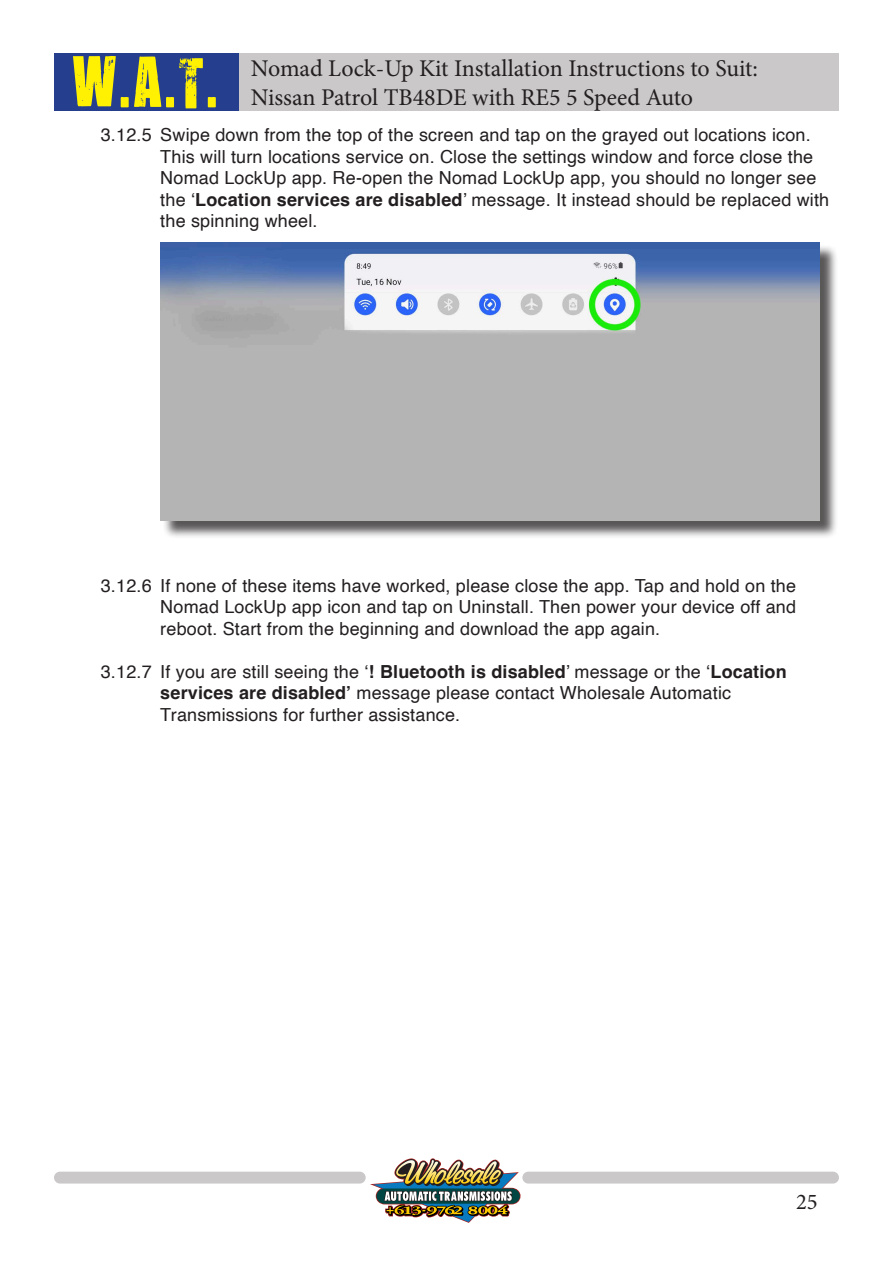
<style>
.page{position:relative;width:893px;height:1263px;background:#fff}
.page>*{position:absolute;margin:0;border:0;box-sizing:border-box;transform-origin:0 0}
.t1{font:58.5px "You Are Loved";color:#fff101}
.t2{font:24px "Minion Pro";letter-spacing:-.005em;color:#231f20}
.t3{font:22.5px "Minion Pro";color:#231f20}
.t4{font:18px/21.6px "Helvetica";letter-spacing:.01em;color:#231f20}
.s1{font-weight:700}
</style>
<div class="page">
<div style="left:238px;top:53px;width:601px;height:58px;background:#cbc8c9"></div>
<div style="left:54px;top:53px;width:184px;height:58px;background:#253f8e"></div>
<img style="left:370px;top:1158px;width:151px;height:65px">
<div style="left:54px;top:1172px;width:312px;height:11px;background:#cbc8c9;border-radius:6px"></div>
<div style="left:522px;top:1172px;width:317px;height:11px;background:#cbc8c9;border-radius:6px"></div>
<div style="left:163px;top:244px;width:675px;height:295px;background:#231f20;opacity:.75"></div>
<img style="left:160px;top:242px;width:659px;height:278px">
<h1 class="t1" style="left:72px;top:44px;width:149px">W.A.T.</h1>
<h2 class="t2" style="left:251px;top:53px;width:509px">Nomad Lock-Up Kit Installation Instructions to Suit:</h2>
<h2 class="t2" style="left:251px;top:82px;width:444px">Nissan Patrol TB48DE with RE5 5 Speed Auto</h2>
<p class="t4" style="left:160px;top:124px;width:670px;text-indent:-60px">3.12.5 Swipe down from the top of the screen and tap on the grayed out locations icon.<br>This will turn locations service on. Close the settings window and force close the Nomad LockUp app. Re-open the Nomad LockUp app, you should no longer see the ‘<span class="s1">Location services are disabled</span>’ message. It instead should be replaced with the spinning wheel.</p>
<p class="t4" style="left:160px;top:575px;width:637px;text-align:justify;text-indent:-60px">3.12.6 If none of these items have worked, please close the app. Tap and hold on the Nomad LockUp app icon and tap on Uninstall. Then power your device off and reboot. Start from the beginning and download the app again.</p>
<p class="t4" style="left:160px;top:661px;width:628px;text-indent:-60px">3.12.7 If you are still seeing the ‘<span class="s1">! Bluetooth is disabled</span>’ message or the ‘<span class="s1">Location services are disabled’</span> message please contact Wholesale Automatic<br>Transmissions for further assistance.</p>
<p class="t3" style="left:796px;top:1187px;width:23px">25</p>
</div>
